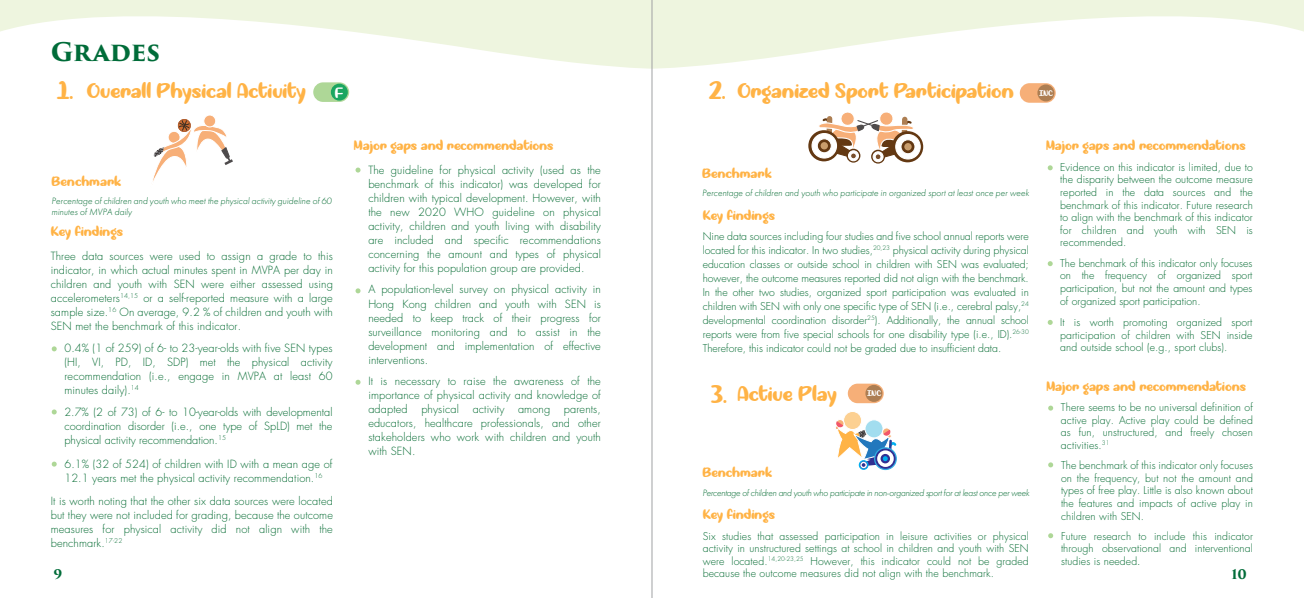
<style>
.page{position:relative;width:1304px;height:598px;background:#fff}
.page>*{position:absolute;margin:0;border:0;box-sizing:border-box;transform-origin:0 0}
.t1{font:700 25px "Trajan Pro 3";color:#006c39}
.t2{font:24px "Okay Again";color:#ffb346}
.t3{font:20px "Okay Again";color:#ffb346}
.t4{font:14px "Okay Again";color:#fff}
.t5{font:13px "Okay Again";color:#ffb346}
.t6{font:700 13px "Trajan Pro 3";color:#006c39}
.t7{font:300 11px/14px "Futura";letter-spacing:.01em;color:#066c33;text-align:justify}
.t8{font:300 10.5px/12.6px "Futura";letter-spacing:.01em;color:#066c33;text-align:justify}
.t9{font:italic 300 9.5px/11.4px "Futura PT";color:#066c33}
.t10{font:italic 300 9.5px "Futura PT";letter-spacing:-.03em;color:#066c33}
.t11{font:7.8px "Okay Again";color:#fff}
.s1{font-size:24px}
.s2{font-family:"Adobe Ming Std"}
</style>
<div class="page">
<svg style="left:652px;top:0;width:652px;height:69px;fill:#eef5df"></svg>
<svg style="left:0;top:0;width:651px;height:69px;fill:#eef5df"></svg>
<div style="left:844px;top:411px;width:18px;height:18px;background:#fcd091;border-radius:50%"></div>
<div style="left:843px;top:411px;width:19px;height:19px;border:1px solid #fff;border-radius:50%"></div>
<div style="left:835px;top:419px;width:10px;height:9px;border:1px solid #fff;border-radius:50%"></div>
<div style="left:865px;top:419px;width:18px;height:19px;border:1px solid #fff;border-radius:50%"></div>
<div style="left:874px;top:447px;width:23px;height:23px;border:1px solid #31aee3;border-radius:50%"></div>
<div style="left:859px;top:460px;width:9px;height:10px;border:1px solid #00aeef;border-radius:50%"></div>
<svg style="left:835px;top:421px;width:62px;height:46px"></svg>
<div style="left:848px;top:383px;width:36px;height:20px;background:#f6af78;border-radius:10px"></div>
<div style="left:865px;top:385px;width:17px;height:17px;background:#ad7e52;border-radius:50%"></div>
<svg style="left:1048px;top:405px;width:5px;height:5px"></svg>
<svg style="left:1048px;top:462px;width:5px;height:5px"></svg>
<svg style="left:1048px;top:533px;width:5px;height:5px"></svg>
<div style="left:203px;top:114px;width:13px;height:13px;border:1px solid #fff;border-radius:50%"></div>
<svg style="left:153px;top:117px;width:80px;height:64px"></svg>
<div style="left:313px;top:82px;width:36px;height:20px;background:#aed797;border-radius:10px"></div>
<div style="left:331px;top:84px;width:17px;height:17px;background:#1ba661;border-radius:50%"></div>
<svg style="left:52px;top:346px;width:5px;height:5px"></svg>
<svg style="left:356px;top:167px;width:5px;height:5px"></svg>
<svg style="left:356px;top:288px;width:5px;height:5px"></svg>
<svg style="left:356px;top:380px;width:5px;height:5px"></svg>
<svg style="left:52px;top:409px;width:5px;height:5px"></svg>
<svg style="left:52px;top:461px;width:5px;height:5px"></svg>
<svg style="left:808px;top:130px;width:32px;height:31px"></svg>
<div style="left:812px;top:134px;width:24px;height:24px;background:#fff;border-radius:50%"></div>
<div style="left:811px;top:133px;width:26px;height:26px;border:1px solid #fff;border-radius:50%"></div>
<svg style="left:892px;top:131px;width:31px;height:31px"></svg>
<svg style="left:818px;top:112px;width:96px;height:52px"></svg>
<div style="left:850px;top:152px;width:7px;height:7px;border:1px solid #fff;border-radius:50%"></div>
<div style="left:896px;top:134px;width:24px;height:25px;background:#fff;border-radius:50%"></div>
<div style="left:895px;top:134px;width:26px;height:25px;border:1px solid #fff;border-radius:50%"></div>
<svg style="left:817px;top:139px;width:14px;height:14px"></svg>
<div style="left:817px;top:138px;width:15px;height:15px;border:1px solid #fff;border-radius:50%"></div>
<svg style="left:901px;top:140px;width:14px;height:14px"></svg>
<div style="left:900px;top:139px;width:16px;height:15px;border:1px solid #fff;border-radius:50%"></div>
<div style="left:904px;top:143px;width:8px;height:7px;background:#c99d6c;border-radius:50%"></div>
<div style="left:821px;top:142px;width:7px;height:7px;background:#c99d6c;border-radius:50%"></div>
<div style="left:1020px;top:83px;width:36px;height:20px;background:#f6af78;border-radius:10px"></div>
<div style="left:1037px;top:84px;width:17px;height:17px;background:#ad7e52;border-radius:50%"></div>
<svg style="left:1048px;top:165px;width:5px;height:5px"></svg>
<svg style="left:1048px;top:261px;width:5px;height:5px"></svg>
<svg style="left:1048px;top:320px;width:5px;height:5px"></svg>
<hr style="left:651px;top:0;width:1px;height:598px;background:#a0a1a3">
<h1 class="t1" style="left:51px;top:34px;width:111px">GRADES</h1>
<h3 class="t3" style="left:57px;top:77px;width:251px"><span class="s1">1.</span> Overall Physical Activity</h3>
<h3 class="t4" style="left:335px;top:83px;width:10px">F</h3>
<p class="t5" style="left:354px;top:136px;width:201px">Major gaps and recommendations</p>
<h3 class="t3" style="left:709px;top:77px;width:306px"><span class="s1">2.</span> Organized Sport Participation</h3>
<p class="t11" style="left:1039px;top:88px;width:16px">INC</p>
<p class="t5" style="left:1046px;top:137px;width:201px">Major gaps and recommendations</p>
<p class="t8" style="left:1060px;top:161px;width:194px">Evidence on this indicator is limited, due to the disparity between the outcome measure reported in the data sources and the benchmark of this indicator. Future research to align with the benchmark of this indicator for children and youth with SEN is recommended.</p>
<p class="t8" style="left:1060px;top:257px;width:194px">The benchmark of this indicator only focuses on the frequency of organized sport participation, but not the amount and types of organized sport participation.</p>
<p class="t8" style="left:1060px;top:316px;width:194px">It is worth promoting organized sport participation of children with SEN inside and outside school (e.g., sport clubs).</p>
<p class="t7" style="left:368px;top:163px;width:234px">The guideline for physical activity (used as the benchmark of this indicator) was developed for children with typical development. However, with the new 2020 WHO guideline on physical activity, children and youth living with disability are included and specific recommendations concerning the amount and types of physical activity for this population group are provided.</p>
<p class="t7" style="left:368px;top:282px;width:234px">A population-level survey on physical activity in Hong Kong children and youth with SEN is needed to keep track of their progress for surveillance monitoring and to assist in the development and implementation of effective interventions.</p>
<p class="t7" style="left:368px;top:374px;width:234px">It is necessary to raise the awareness of the importance of physical activity and knowledge of adapted physical activity among parents, educators, healthcare professionals, and other stakeholders who work with children and youth with SEN.</p>
<p class="t5" style="left:702px;top:165px;width:71px">Benchmark</p>
<p class="t9" style="left:702px;top:188px;width:328px">Percentage of children and youth who participate in organized sport at least once per week</p>
<p class="t8" style="left:703px;top:229px;width:328px;line-height:14px">Nine data sources including four studies and five school annual reports were located for this indicator. In two studies,<sup>20,23</sup> physical activity during physical education classes or outside school in children with SEN was evaluated; however, the outcome measures reported did not align with the benchmark.<br>In the other two studies, organized sport participation was evaluated in children with SEN with only one specific type of SEN (i.e., cerebral palsy,<sup>24 </sup>developmental coordination disorder<sup>25</sup>). Additionally, the annual school reports were from five special schools for one disability type (i.e., ID).<sup>26-30<br></sup>Therefore, this indicator could not be graded due to insufficient data.</p>
<p class="t5" style="left:52px;top:172px;width:71px">Benchmark</p>
<p class="t9" style="left:52px;top:195px;width:282px">Percentage of children and youth who meet the physical activity guideline of 60 minutes of MVPA daily</p>
<p class="t5" style="left:703px;top:207px;width:74px">Key findings</p>
<p class="t5" style="left:51px;top:223px;width:74px">Key findings</p>
<p class="t7" style="left:51px;top:249px;width:284px">Three data sources were used to assign a grade to this indicator, in which actual minutes spent in MVPA per day in children and youth with SEN were either assessed using accelerometers<sup>14,15</sup> or a self-reported measure with a large sample size.<sup>16</sup> On average, 9.2 % of children and youth with SEN met the benchmark of this indicator.</p>
<p class="t7" style="left:64px;top:341px;width:270px">0.4% (1 of 259) of 6- to 23-year-olds with five SEN types (HI, VI, PD, ID, SDP) met the physical activity recommendation (i.e., engage in MVPA at least 60 minutes daily).<sup>14</sup></p>
<p class="t7" style="left:64px;top:405px;width:270px">2.7% (2 of 73) of 6- to 10-year-olds with developmental coordination disorder (i.e., one type of SpLD) met the physical activity recommendation.<sup>15</sup></p>
<p class="t7" style="left:64px;top:457px;width:270px">6.1% (32 of 524) of children with ID with a mean age of<br>12.1 years met the physical activity recommendation.<sup>16</sup></p>
<p class="t5" style="left:1046px;top:377px;width:201px">Major gaps and recommendations</p>
<h2 class="t2" style="left:711px;top:377px;width:18px">3.</h2>
<h3 class="t3" style="left:737px;top:380px;width:101px">Active Play</h3>
<p class="t11" style="left:867px;top:388px;width:16px">INC</p>
<p class="t8" style="left:1061px;top:401px;width:193px">There seems to be no universal definition of active play. Active play could be defined as fun, unstructured, and freely chosen activities.<sup>31</sup></p>
<p class="t8" style="left:1061px;top:459px;width:193px">The benchmark of this indicator only focuses on the frequency, but not the amount and types of free play. Little is also known about the features and impacts of active play in children with SEN.</p>
<p class="t8" style="left:1061px;top:529px;width:193px">Future research to include this indicator through observational and interventional studies is needed<span class="s2">.</span></p>
<p class="t5" style="left:702px;top:463px;width:71px">Benchmark</p>
<p class="t10" style="left:702px;top:487px;width:329px">Percentage of children and youth who participate in non-organized sport for at least once per week</p>
<p class="t5" style="left:703px;top:505px;width:74px">Key findings</p>
<p class="t7" style="left:51px;top:494px;width:284px">It is worth noting that the other six data sources were located but they were not included for grading, because the outcome measures for physical activity did not align with the benchmark.<sup>17-22</sup></p>
<p class="t8" style="left:703px;top:529px;width:328px">Six studies that assessed participation in leisure activities or physical activity in unstructured settings at school in children and youth with SEN were located.<sup>14,20-23,25</sup> However, this indicator could not be graded because the outcome measures did not align with the benchmark.</p>
<p class="t6" style="left:54px;top:564px;width:10px">9</p>
<p class="t6" style="left:1231px;top:564px;width:17px">10</p>
</div>
